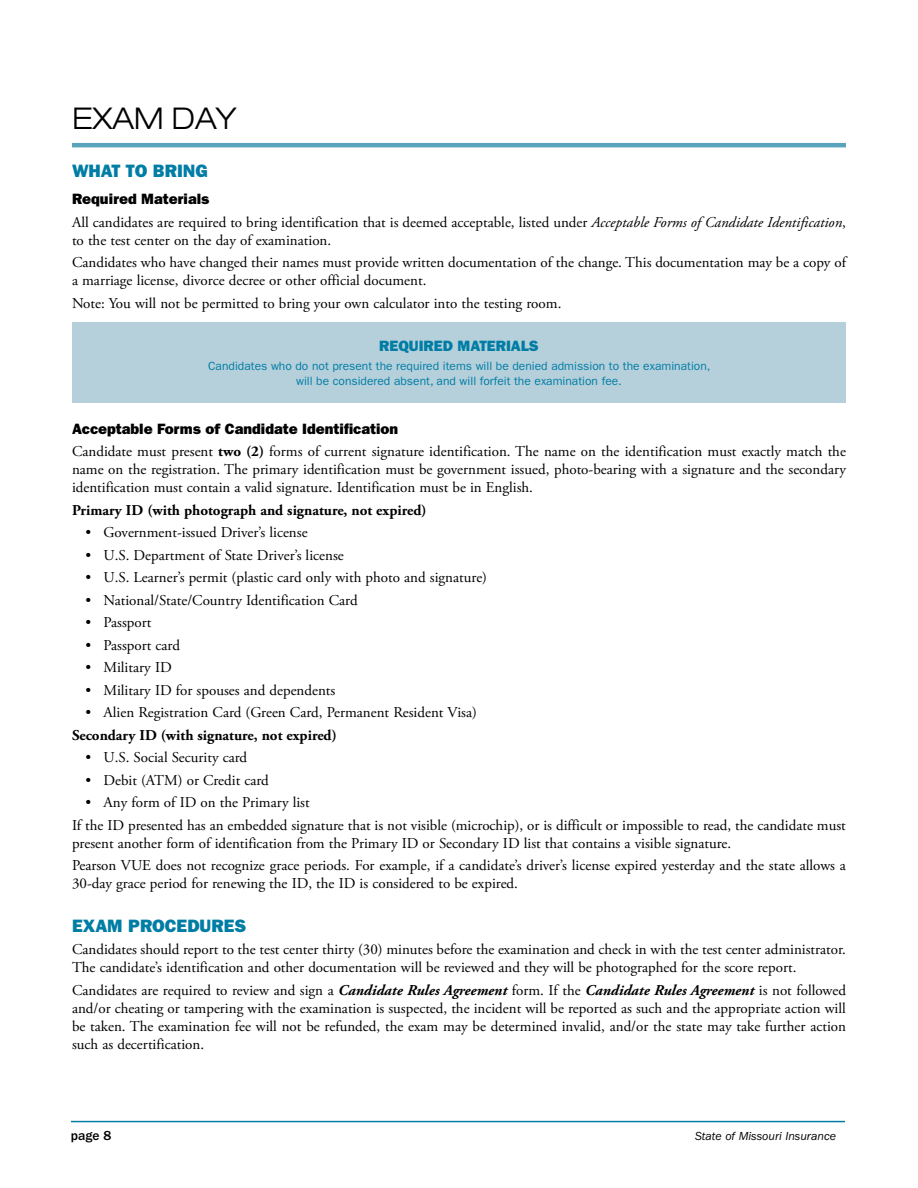
<style>
.page{position:relative;width:918px;height:1188px;background:#fff}
.page>*{position:absolute;margin:0;border:0;box-sizing:border-box;transform-origin:0 0}
.MAIN_HEAD{font:300 expanded 30px "Helvetica Neue LT Std";color:#000}
.A_Head{font:18px "ITC Franklin Gothic Std Hvy";color:#007da5}
.text{font:15px/18px "Adobe Garamond Pro";color:#000}
.text-2{font:700 15px "Adobe Garamond Pro";color:#000}
.B_Head{font:15px "ITC Franklin Gothic Std Hvy";color:#000}
.Notes_Head{font:15px "ITC Franklin Gothic Std Hvy";color:#007da5}
.t1{font:500 13.5px "ITC Franklin Gothic Std";color:#000}
.Notes{font:12px/15px "ITC Franklin Gothic Std";color:#007da5;text-align:center}
.t2{font:italic 12px "ITC Franklin Gothic Std";color:#000}
.s1{font-style:italic}
.s2{font-weight:700}
.s3{font-weight:700;font-style:italic}
</style>
<div class="page">
<hr style="left:71px;top:1121px;width:774px;height:1px;background:#007da5">
<hr style="left:72px;top:143px;width:774px;height:4px;background:#59a3bc">
<div style="left:72px;top:322px;width:774px;height:81px;background:#b6d0db"></div>
<p class="MAIN_HEAD" style="left:72px;top:101px;width:166px">EXAM DAY</p>
<p class="A_Head" style="left:72px;top:161px;width:137px">WHAT TO BRING</p>
<p class="B_Head" style="left:72px;top:190px;width:139px">Required Materials</p>
<p class="text" style="left:72px;top:214px;width:775px">All candidates are required to bring identification that is deemed acceptable, listed under <span class="s1">Acceptable Forms of Candidate Identification</span>, to the test center on the day of examination.</p>
<p class="text" style="left:72px;top:254px;width:776px">Candidates who have changed their names must provide written documentation of the change. This documentation may be a copy of a marriage license, divorce decree or other official document.</p>
<p class="text" style="left:72px;top:295px;width:491px">Note: You will not be permitted to bring your own calculator into the testing room.</p>
<p class="Notes_Head" style="left:379px;top:337px;width:161px">REQUIRED MATERIALS</p>
<p class="Notes" style="left:208px;top:359px;width:504px">Candidates who do not present the required items will be denied admission to the examination, will be considered absent, and will forfeit the examination fee.</p>
<p class="B_Head" style="left:72px;top:420px;width:328px">Acceptable Forms of Candidate Identification</p>
<p class="text" style="left:72px;top:443px;width:776px;text-align:justify">Candidate must present <span class="s2">two (2)</span> forms of current signature identification. The name on the identification must exactly match the name on the registration. The primary identification must be government issued, photo-bearing with a signature and the secondary identification must contain a valid signature. Identification must be in English.</p>
<p class="text-2" style="left:72px;top:501px;width:356px">Primary ID (with photograph and signature, not expired)</p>
<p class="text" style="left:86px;top:524px;width:224px">• Government-issued Driver’s license</p>
<p class="text" style="left:86px;top:547px;width:260px">• U.S. Department of State Driver’s license</p>
<p class="text" style="left:86px;top:569px;width:403px">• U.S. Learner’s permit (plastic card only with photo and signature)</p>
<p class="text" style="left:86px;top:592px;width:274px">• National/State/Country Identification Card</p>
<p class="text" style="left:86px;top:614px;width:67px">• Passport</p>
<p class="text" style="left:86px;top:637px;width:96px">• Passport card</p>
<p class="text" style="left:86px;top:659px;width:88px">• Military ID</p>
<p class="text" style="left:86px;top:682px;width:251px">• Military ID for spouses and dependents</p>
<p class="text" style="left:86px;top:704px;width:393px">• Alien Registration Card (Green Card, Permanent Resident Visa)</p>
<p class="text-2" style="left:72px;top:726px;width:266px">Secondary ID (with signature, not expired)</p>
<p class="text" style="left:86px;top:749px;width:163px">• U.S. Social Security card</p>
<p class="text" style="left:86px;top:772px;width:185px">• Debit (ATM) or Credit card</p>
<p class="text" style="left:86px;top:794px;width:226px">• Any form of ID on the Primary list</p>
<p class="text" style="left:72px;top:817px;width:775px">If the ID presented has an embedded signature that is not visible (microchip), or is difficult or impossible to read, the candidate must present another form of identification from the Primary ID or Secondary ID list that contains a visible signature.</p>
<p class="text" style="left:72px;top:857px;width:775px">Pearson VUE does not recognize grace periods. For example, if a candidate’s driver’s license expired yesterday and the state allows a<br>30-day grace period for renewing the ID, the ID is considered to be expired.</p>
<p class="A_Head" style="left:72px;top:915px;width:176px">EXAM PROCEDURES</p>
<p class="text" style="left:72px;top:941px;width:775px">Candidates should report to the test center thirty (30) minutes before the examination and check in with the test center administrator.<br>The candidate’s identification and other documentation will be reviewed and they will be photographed for the score report.</p>
<p class="text" style="left:72px;top:982px;width:776px;text-align:justify">Candidates are required to review and sign a <span class="s3">Candidate Rules Agreement</span> form. If the <span class="s3">Candidate Rules Agreement</span> is not followed and/or cheating or tampering with the examination is suspected, the incident will be reported as such and the appropriate action will be taken. The examination fee will not be refunded, the exam may be determined invalid, and/or the state may take further action such as decertification.</p>
<p class="t1" style="left:71px;top:1128px;width:42px">page 8</p>
<p class="t2" style="left:695px;top:1130px;width:142px">State of Missouri Insurance</p>
</div>
